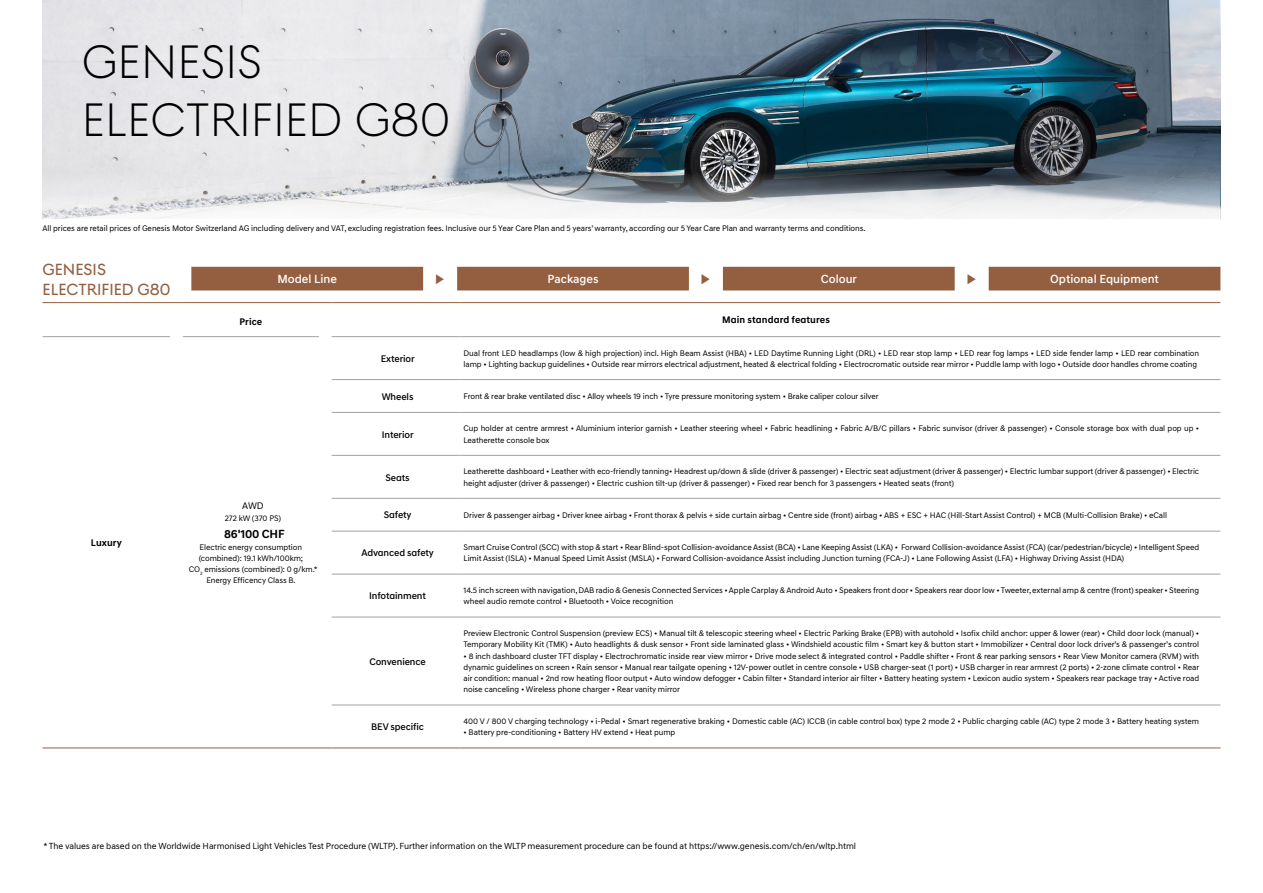
<style>
.page{position:relative;width:1263px;height:893px;background:#fff}
.page>*{position:absolute;margin:0;border:0;box-sizing:border-box;transform-origin:0 0}
.t1{font:300 47.85px/57.4px "Genesis Sans Head Global";color:#000}
.t2{font:16.5px/19.5px "Genesis Sans Head Global";color:#945f41}
.t3{font:500 12.6px "Genesis Sans Text Global";color:#945f41}
.t4{font:12.6px "Genesis Sans Text Global";color:#945f41}
.t5{font:500 12px "Genesis Sans Text Global";color:#fff}
.t6{font:700 12px "Genesis Sans Text Global";letter-spacing:-.01em;color:#000}
.t7{font:500 9.75px "Genesis Sans Text Global";letter-spacing:-.01em;color:#000}
.t8{font:700 9.75px "Genesis Sans Text Global";letter-spacing:.01em;color:#000}
.t9{font:9.75px "Genesis Sans Text Global";color:#000}
.t10{font:9px "Genesis Sans Text Global";letter-spacing:-.01em;color:#000}
.t11{font:8.25px/11.2px "Genesis Sans Text Global";letter-spacing:-.01em;color:#000}
</style>
<div class="page">
<img style="left:43px;top:0;width:1177px;height:171px">
<svg style="left:43px;top:171px;width:1177px;height:48px"></svg>
<hr style="left:43px;top:302px;width:127px;height:1px;background:#945f41">
<svg style="left:170px;top:302px;width:13px;height:1px"></svg>
<hr style="left:183px;top:302px;width:136px;height:1px;background:#945f41">
<svg style="left:319px;top:302px;width:13px;height:1px"></svg>
<hr style="left:332px;top:302px;width:127px;height:1px;background:#945f41">
<hr style="left:459px;top:302px;width:761px;height:1px;background:#945f41">
<hr style="left:43px;top:748px;width:127px;height:1px;background:#945f41">
<svg style="left:170px;top:748px;width:13px;height:1px"></svg>
<hr style="left:183px;top:748px;width:136px;height:1px;background:#945f41">
<hr style="left:43px;top:336px;width:127px;height:1px;background:#a3a2a3">
<hr style="left:332px;top:336px;width:127px;height:1px;background:#a3a2a3">
<hr style="left:459px;top:336px;width:761px;height:1px;background:#a3a2a3">
<hr style="left:332px;top:379px;width:127px;height:1px;background:#a3a2a3">
<hr style="left:459px;top:379px;width:761px;height:1px;background:#a3a2a3">
<hr style="left:332px;top:412px;width:127px;height:1px;background:#a3a2a3">
<hr style="left:459px;top:412px;width:761px;height:1px;background:#a3a2a3">
<hr style="left:332px;top:455px;width:127px;height:1px;background:#a3a2a3">
<hr style="left:459px;top:455px;width:761px;height:1px;background:#a3a2a3">
<hr style="left:332px;top:498px;width:127px;height:1px;background:#a3a2a3">
<hr style="left:459px;top:498px;width:761px;height:1px;background:#a3a2a3">
<hr style="left:332px;top:531px;width:127px;height:1px;background:#a3a2a3">
<hr style="left:459px;top:531px;width:761px;height:1px;background:#a3a2a3">
<hr style="left:332px;top:574px;width:127px;height:1px;background:#a3a2a3">
<hr style="left:459px;top:574px;width:761px;height:1px;background:#a3a2a3">
<hr style="left:332px;top:617px;width:127px;height:1px;background:#a3a2a3">
<hr style="left:459px;top:617px;width:761px;height:1px;background:#a3a2a3">
<hr style="left:332px;top:705px;width:127px;height:1px;background:#a3a2a3">
<hr style="left:459px;top:705px;width:761px;height:1px;background:#a3a2a3">
<hr style="left:183px;top:336px;width:136px;height:1px;background:#a3a2a3">
<svg style="left:319px;top:748px;width:13px;height:1px"></svg>
<hr style="left:332px;top:748px;width:127px;height:1px;background:#945f41">
<hr style="left:459px;top:748px;width:761px;height:1px;background:#945f41">
<svg style="left:191px;top:267px;width:498px;height:23px;background:#9b6a4e"></svg>
<svg style="left:723px;top:267px;width:497px;height:23px;background:#9b694e"></svg>
<h1 class="t1" style="left:82px;top:37px;width:370px">GENESIS<br>ELECTRIFIED G80</h1>
<p class="t11" style="left:43px;top:223px;width:825px">All prices are retail prices of Genesis Motor Switzerland AG including delivery and VAT, excluding registration fees. Inclusive our 5 Year Care Plan and 5 years’ warranty, according our 5 Year Care Plan and warranty terms and conditions.</p>
<h2 class="t2" style="left:43px;top:261px;width:129px">GENESIS<br>ELECTRIFIED G80</h2>
<p class="t8" style="left:91px;top:537px;width:32px">Luxury</p>
<h3 class="t5" style="left:277px;top:272px;width:61px">Model Line</h3>
<h3 class="t4" style="left:434px;top:269px;width:13px">▶</h3>
<h3 class="t5" style="left:547px;top:272px;width:52px">Packages</h3>
<h3 class="t3" style="left:700px;top:271px;width:13px">▶</h3>
<h3 class="t5" style="left:821px;top:272px;width:38px">Colour</h3>
<h3 class="t3" style="left:966px;top:271px;width:13px">▶</h3>
<h3 class="t5" style="left:1050px;top:272px;width:110px">Optional Equipment</h3>
<p class="t8" style="left:239px;top:316px;width:24px">Price</p>
<p class="t8" style="left:722px;top:314px;width:109px">Main standard features</p>
<p class="t9" style="left:242px;top:498px;width:23px">AWD</p>
<p class="t11" style="left:225px;top:513px;width:58px">272 kW (370 PS)</p>
<h3 class="t6" style="left:224px;top:527px;width:62px">86'100 CHF</h3>
<p class="t11" style="left:189px;top:542px;width:130px;text-align:center">Electric energy consumption (combined): 19.1 kWh/100km;<br>CO<sub>2</sub> emissions (combined): 0 g/km.*<br>Energy Efficency Class B.</p>
<p class="t7" style="left:381px;top:353px;width:35px">Exterior</p>
<p class="t11" style="left:463px;top:348px;width:737px">Dual front LED headlamps (low &amp; high projection) incl. High Beam Assist (HBA) • LED Daytime Running Light (DRL) • LED rear stop lamp • LED rear fog lamps • LED side fender lamp • LED rear combination lamp • Lighting backup guidelines • Outside rear mirrors electrical adjustment, heated &amp; electrical folding • Electrocromatic outside rear mirror • Puddle lamp with logo • Outside door handles chrome coating</p>
<p class="t7" style="left:382px;top:391px;width:33px">Wheels</p>
<p class="t11" style="left:463px;top:391px;width:417px">Front &amp; rear brake ventilated disc • Alloy wheels 19 inch • Tyre pressure monitoring system • Brake caliper colour silver</p>
<p class="t7" style="left:382px;top:428px;width:33px">Interior</p>
<p class="t11" style="left:463px;top:423px;width:737px">Cup holder at centre armrest • Aluminium interior garnish • Leather steering wheel • Fabric headlining • Fabric A/B/C pillars • Fabric sunvisor (driver &amp; passenger) • Console storage box with dual pop up •<br>Leatherette console box</p>
<p class="t7" style="left:385px;top:471px;width:26px">Seats</p>
<p class="t11" style="left:463px;top:466px;width:737px">Leatherette dashboard • Leather with eco-friendly tanning• Headrest up/down &amp; slide (driver &amp; passenger) • Electric seat adjustment (driver &amp; passenger) • Electric lumbar support (driver &amp; passenger) • Electric height adjuster (driver &amp; passenger) • Electric cushion tilt-up (driver &amp; passenger) • Fixed rear bench for 3 passengers • Heated seats (front)</p>
<p class="t7" style="left:384px;top:509px;width:29px">Safety</p>
<p class="t11" style="left:463px;top:510px;width:705px">Driver &amp; passenger airbag • Driver knee airbag • Front thorax &amp; pelvis + side curtain airbag • Centre side (front) airbag • ABS + ESC + HAC (Hill-Start Assist Control) + MCB (Multi-Collision Brake) • eCall</p>
<p class="t7" style="left:361px;top:547px;width:74px">Advanced safety</p>
<p class="t11" style="left:463px;top:542px;width:737px">Smart Cruise Control (SCC) with stop &amp; start • Rear Blind-spot Collision-avoidance Assist (BCA) • Lane Keeping Assist (LKA) • Forward Collision-avoidance Assist (FCA) (car/pedestrian/bicycle) • Intelligent Speed<br>Limit Assist (ISLA) • Manual Speed Limit Assist (MSLA) • Forward Collision-avoidance Assist including Junction turning (FCA-J) • Lane Following Assist (LFA) • Highway Driving Assist (HDA)</p>
<p class="t7" style="left:369px;top:590px;width:58px">Infotainment</p>
<p class="t11" style="left:463px;top:585px;width:737px">14.5 inch screen with navigation, DAB radio &amp; Genesis Connected Services • Apple Carplay &amp; Android Auto • Speakers front door • Speakers rear door low • Tweeter, external amp &amp; centre (front) speaker • Steering wheel audio remote control • Bluetooth • Voice recognition</p>
<p class="t7" style="left:369px;top:656px;width:58px">Convenience</p>
<p class="t7" style="left:371px;top:721px;width:54px">BEV specific</p>
<p class="t11" style="left:463px;top:628px;width:737px">Preview Electronic Control Suspension (preview ECS) • Manual tilt &amp; telescopic steering wheel • Electric Parking Brake (EPB) with autohold • Isofix child anchor: upper &amp; lower (rear) • Child door lock (manual) •<br>Temporary Mobility Kit (TMK) • Auto headlights &amp; dusk sensor • Front side laminated glass • Windshield acoustic film • Smart key &amp; button start • Immobilizer • Central door lock driver’s &amp; passenger’s control</p>
<p class="t11" style="left:463px;top:650px;width:737px;text-align:justify">• 8 inch dashboard cluster TFT display • Electrochromatic inside rear view mirror • Drive mode select &amp; integrated control • Paddle shifter • Front &amp; rear parking sensors • Rear View Monitor camera (RVM) with dynamic guidelines on screen • Rain sensor • Manual rear tailgate opening • 12V-power outlet in centre console • USB charger-seat (1 port) • USB charger in rear armrest (2 ports) • 2-zone climate control • Rear air condition: manual • 2nd row heating floor output • Auto window defogger • Cabin filter • Standard interior air filter • Battery heating system • Lexicon audio system • Speakers rear package tray • Active road noise canceling • Wireless phone charger • Rear vanity mirror</p>
<p class="t11" style="left:463px;top:716px;width:737px">400 V / 800 V charging technology • i-Pedal • Smart regenerative braking • Domestic cable (AC) ICCB (in cable control box) type 2 mode 2 • Public charging cable (AC) type 2 mode 3 • Battery heating system</p>
<p class="t11" style="left:463px;top:727px;width:213px">• Battery pre-conditioning • Battery HV extend • Heat pump</p>
<p class="t10" style="left:44px;top:839px;width:814px">* The values are based on the Worldwide Harmonised Light Vehicles Test Procedure (WLTP). Further information on the WLTP measurement procedure can be found at https://www.genesis.com/ch/en/wltp.html</p>
</div>
